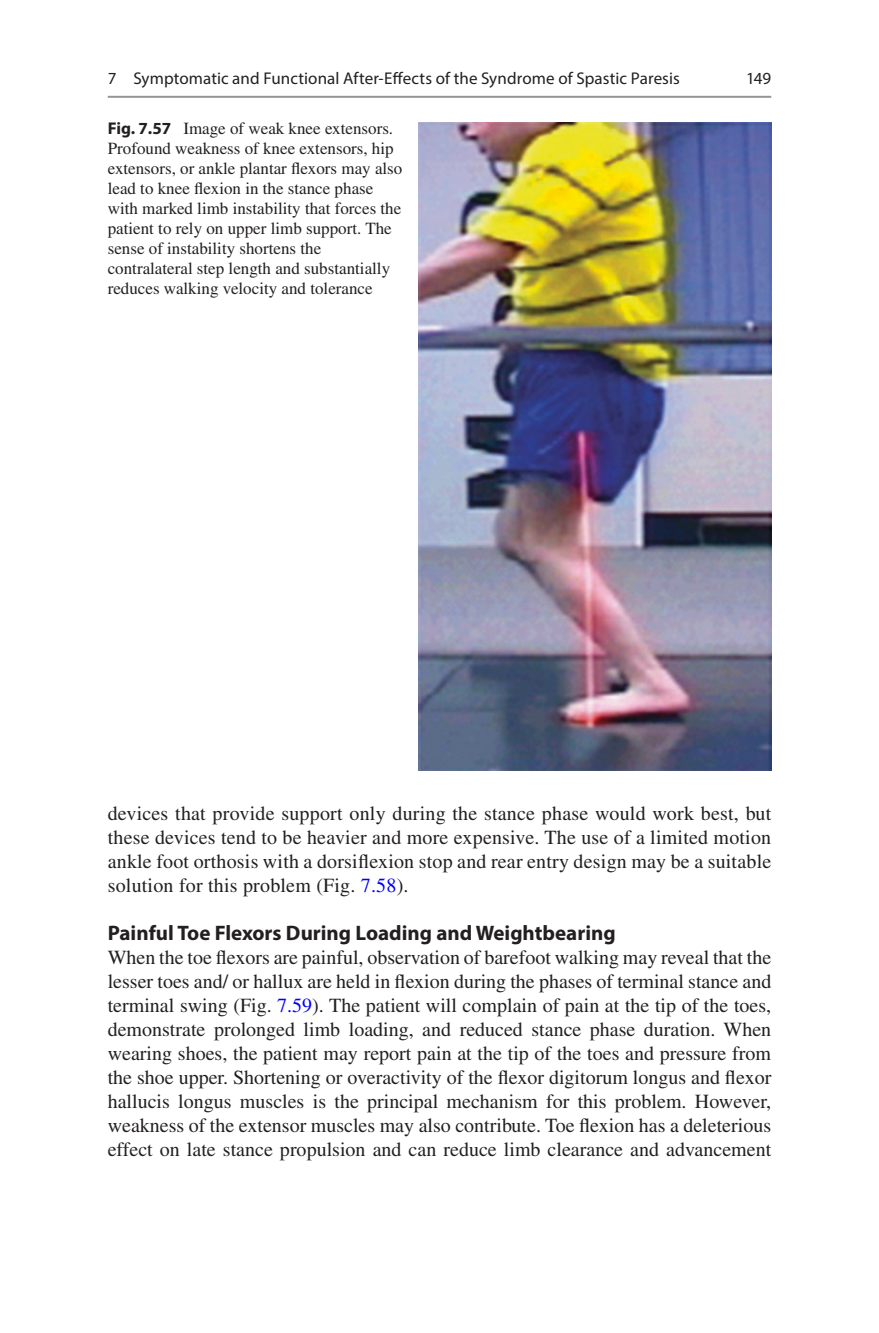
<style>
.page{position:relative;width:879px;height:1333px;background:#fff}
.page>*{position:absolute;margin:0;border:0;box-sizing:border-box;transform-origin:0 0}
._3_hd{font:700 21px "Myriad Pro";color:#231f20}
.Text_flush{font:20px/24px "Times LT Std";letter-spacing:.005em;color:#231f20;text-align:justify}
.Fig_leg__unjustfied{font:17px/20px "Times LT Std";color:#231f20}
.t1{font:17px "Myriad Pro";letter-spacing:.005em;color:#231f20}
.s1{font-family:"Myriad Pro";font-weight:700}
.s2{color:#00f}
</style>
<div class="page">
<img style="left:418px;top:122px;width:353px;height:648px">
<hr style="left:108px;top:96px;width:663px;height:2px;background:#939598">
<p class="t1" style="left:108px;top:68px;width:573px">7 Symptomatic and Functional After-Effects of the Syndrome of Spastic Paresis</p>
<p class="Fig_leg__unjustfied" style="left:108px;top:118px;width:296px"><span class="s1">Fig. 7.57</span> Image of weak knee extensors.<br>Profound weakness of knee extensors, hip extensors, or ankle plantar flexors may also lead to knee flexion in the stance phase with marked limb instability that forces the patient to rely on upper limb support. The sense of instability shortens the contralateral step length and substantially reduces walking velocity and tolerance</p>
<p class="t1" style="left:746px;top:68px;width:27px">149</p>
<p class="Text_flush" style="left:108px;top:801px;width:665px">devices that provide support only during the stance phase would work best, but these devices tend to be heavier and more expensive. The use of a limited motion ankle foot orthosis with a dorsiflexion stop and rear entry design may be a suitable solution for this problem (Fig. <span class="s2">7.58</span>).</p>
<h4 class="_3_hd" style="left:108px;top:919px;width:509px">Painful Toe Flexors During Loading and Weightbearing</h4>
<p class="Text_flush" style="left:108px;top:945px;width:665px">When the toe flexors are painful, observation of barefoot walking may reveal that the lesser toes and/ or hallux are held in flexion during the phases of terminal stance and terminal swing (Fig. <span class="s2">7.59</span>). The patient will complain of pain at the tip of the toes, demonstrate prolonged limb loading, and reduced stance phase duration. When wearing shoes, the patient may report pain at the tip of the toes and pressure from the shoe upper. Shortening or overactivity of the flexor digitorum longus and flexor hallucis longus muscles is the principal mechanism for this problem. However, weakness of the extensor muscles may also contribute. Toe flexion has a deleterious effect on late stance propulsion and can reduce limb clearance and advancement</p>
</div>
